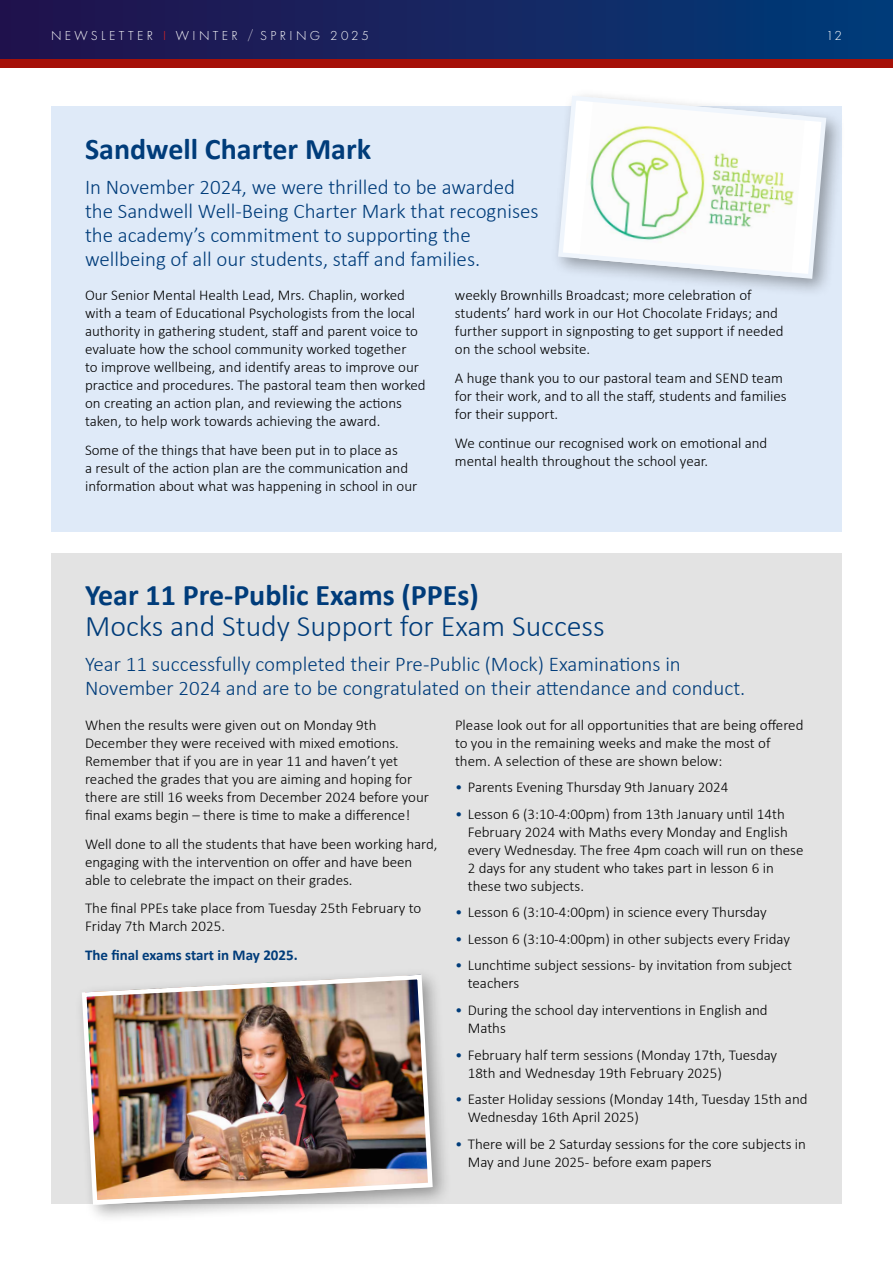
<style>
.page{position:relative;width:893px;height:1263px;background:#fff}
.page>*{position:absolute;margin:0;border:0;box-sizing:border-box;transform-origin:0 0}
.t1{font:700 30px "Calibri";color:#003c7a}
.t2{font:300 30px "Calibri";color:#003c7a}
.t3{font:300 21px/24px "Calibri";color:#003c7a}
.t4{font:300 15px/18px "Calibri";color:#000}
.t5{font:700 15px "Calibri";color:#003c7a}
.t6{font:300 13.5px "Futura PT";letter-spacing:.25em;color:#fff}
.s1{color:#e52722}
.s2{color:#003c7a}
</style>
<div class="page">
<div style="left:51px;top:106px;width:791px;height:425px;background:#dfeaf8"></div>
<div style="left:0;top:0;width:893px;height:60px;background:linear-gradient(to right,#25114b,#023b78)"></div>
<div style="left:0;top:60px;width:893px;height:8px;background:#a51008"></div>
<div style="left:551px;top:88px;width:295px;height:210px;background:#000;opacity:.35"></div>
<svg style="left:556px;top:93px;width:273px;height:188px"></svg>
<div style="left:51px;top:553px;width:791px;height:650px;background:#e3e3e3"></div>
<div style="left:74px;top:967px;width:378px;height:257px;background:#000;opacity:.35"></div>
<img style="left:79px;top:972px;width:356px;height:235px">
<p class="t6" style="left:51px;top:28px;width:319px">NEWSLETTER <span class="s1">I</span> WINTER / SPRING 2025</p>
<p class="t6" style="left:826px;top:28px;width:17px">12</p>
<h1 class="t1" style="left:85px;top:127px;width:288px">Sandwell Charter Mark</h1>
<h2 class="t3" style="left:85px;top:175px;width:455px">In November 2024, we were thrilled to be awarded the Sandwell Well-Being Charter Mark that recognises the academy’s commitment to supporting the wellbeing of all our students, staff and families.</h2>
<p class="t4" style="left:85px;top:286px;width:342px">Our Senior Mental Health Lead, Mrs. Chaplin, worked with a team of Educational Psychologists from the local authority in gathering student, staff and parent voice to evaluate how the school community worked together<br>to improve wellbeing, and identify areas to improve our practice and procedures. The pastoral team then worked on creating an action plan, and reviewing the actions taken, to help work towards achieving the award.</p>
<p class="t4" style="left:85px;top:441px;width:334px">Some of the things that have been put in to place as<br>a result of the action plan are the communication and information about what was happening in school in our</p>
<p class="t4" style="left:455px;top:286px;width:330px">weekly Brownhills Broadcast; more celebration of students’ hard work in our Hot Chocolate Fridays; and further support in signposting to get support if needed on the school website.</p>
<p class="t4" style="left:455px;top:369px;width:333px">A huge thank you to our pastoral team and SEND team for their work, and to all the staff, students and families for their support.</p>
<p class="t4" style="left:455px;top:434px;width:314px">We continue our recognised work on emotional and mental health throughout the school year.</p>
<h1 class="t1" style="left:85px;top:574px;width:395px">Year 11 Pre-Public Exams (PPEs)</h1>
<h1 class="t2" style="left:85px;top:607px;width:521px">Mocks and Study Support for Exam Success</h1>
<h2 class="t3" style="left:85px;top:651px;width:662px">Year 11 successfully completed their Pre-Public (Mock) Examinations in<br>November 2024 and are to be congratulated on their attendance and conduct.</h2>
<p class="t4" style="left:455px;top:716px;width:350px">Please look out for all opportunities that are being offered to you in the remaining weeks and make the most of them. A selection of these are shown below:</p>
<p class="t4" style="left:455px;top:778px;width:275px"><span class="s2">•</span> Parents Evening Thursday 9th January 2024</p>
<p class="t4" style="left:468px;top:805px;width:337px;text-indent:-13px"><span class="s2">•</span> Lesson 6 (3:10-4:00pm) from 13th January until 14th February 2024 with Maths every Monday and English every Wednesday. The free 4pm coach will run on these 2 days for any student who takes part in lesson 6 in these two subjects.</p>
<p class="t4" style="left:455px;top:903px;width:313px"><span class="s2">•</span> Lesson 6 (3:10-4:00pm) in science every Thursday</p>
<p class="t4" style="left:455px;top:930px;width:336px"><span class="s2">•</span> Lesson 6 (3:10-4:00pm) in other subjects every Friday</p>
<p class="t4" style="left:468px;top:956px;width:326px;text-indent:-13px"><span class="s2">•</span> Lunchtime subject sessions- by invitation from subject teachers</p>
<p class="t4" style="left:468px;top:1001px;width:301px;text-indent:-13px"><span class="s2">•</span> During the school day interventions in English and<br>Maths</p>
<p class="t4" style="left:468px;top:1045px;width:311px;text-indent:-13px"><span class="s2">•</span> February half term sessions (Monday 17th, Tuesday<br>18th and Wednesday 19th February 2025)</p>
<p class="t4" style="left:468px;top:1090px;width:341px;text-indent:-13px"><span class="s2">•</span> Easter Holiday sessions (Monday 14th, Tuesday 15th and<br>Wednesday 16th April 2025)</p>
<p class="t4" style="left:468px;top:1134px;width:340px;text-indent:-13px"><span class="s2">•</span> There will be 2 Saturday sessions for the core subjects in<br>May and June 2025- before exam papers</p>
<p class="t4" style="left:85px;top:716px;width:346px">When the results were given out on Monday 9th December they were received with mixed emotions.<br>Remember that if you are in year 11 and haven’t yet reached the grades that you are aiming and hoping for there are still 16 weeks from December 2024 before your final exams begin – there is time to make a difference!</p>
<p class="t4" style="left:85px;top:834px;width:354px">Well done to all the students that have been working hard, engaging with the intervention on offer and have been able to celebrate the impact on their grades.</p>
<p class="t4" style="left:85px;top:899px;width:338px">The final PPEs take place from Tuesday 25th February to<br>Friday 7th March 2025.</p>
<p class="t5" style="left:85px;top:944px;width:214px">The final exams start in May 2025.</p>
</div>
